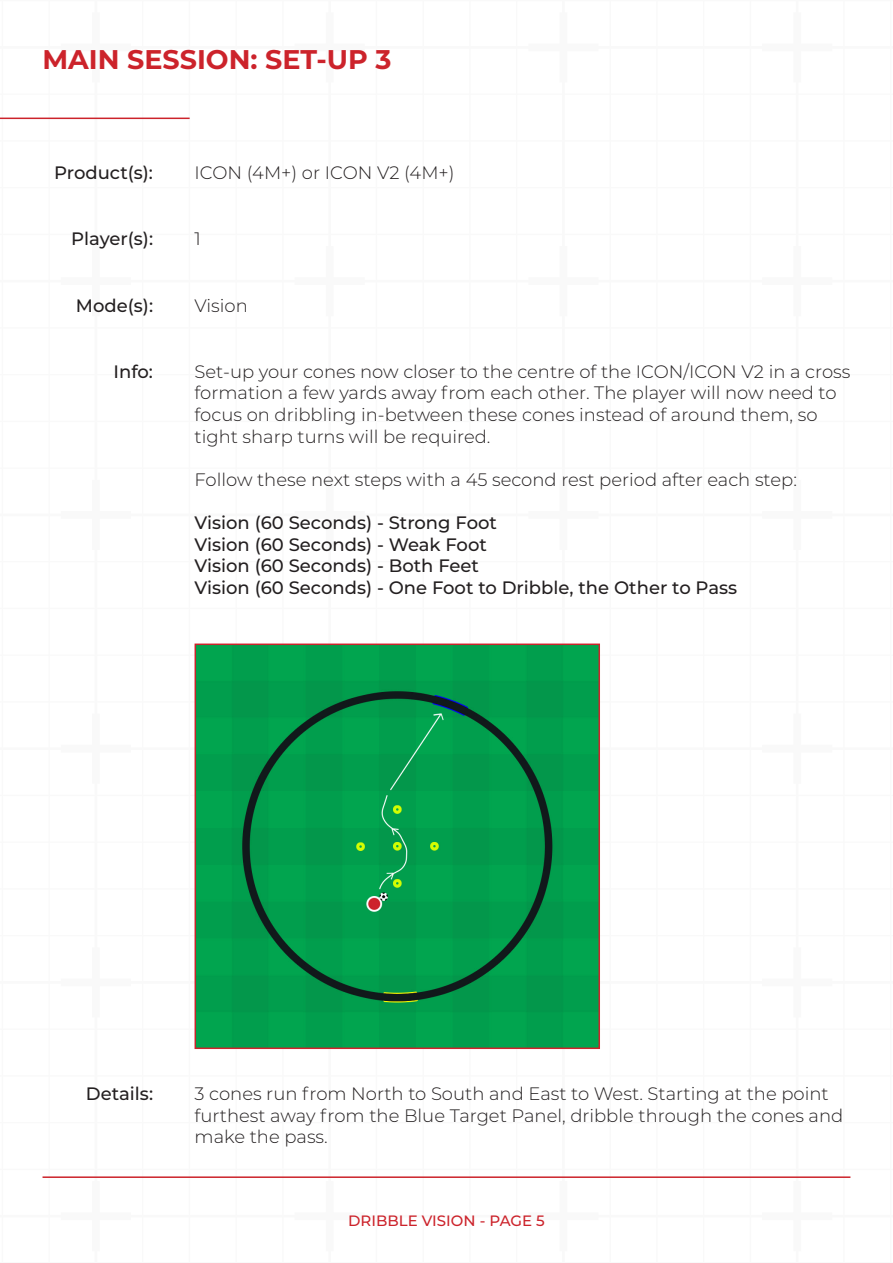
<style>
.page{position:relative;width:893px;height:1263px;background:#fff}
.page>*{position:absolute;margin:0;border:0;box-sizing:border-box;transform-origin:0 0}
.t1{font:700 27px "Montserrat";color:#cc232b}
.t2{font:300 18px/21.6px "Montserrat";color:#231f20}
.t3{font:500 18px "Montserrat";color:#231f20}
.t4{font:500 15px "Montserrat";color:#cc232b}
</style>
<div class="page">
<hr style="left:43px;top:1176px;width:807px;height:2px;background:#cc232b">
<hr style="left:0;top:118px;width:190px;height:1px;background:#cc232b">
<div style="left:198px;top:646px;width:399px;height:400px;background:#019e4d"></div>
<div style="left:195px;top:643px;width:405px;height:406px;border:2px solid #cc232b"></div>
<p class="t1" style="left:43px;top:40px;width:350px">MAIN SESSION: SET-UP 3</p>
<p class="t3" style="left:54px;top:160px;width:100px">Product(s):</p>
<p class="t3" style="left:71px;top:226px;width:83px">Player(s):</p>
<p class="t2" style="left:195px;top:161px;width:262px">ICON (4M+) or ICON V2 (4M+)</p>
<p class="t2" style="left:195px;top:228px;width:8px">1</p>
<p class="t3" style="left:76px;top:293px;width:79px">Mode(s):</p>
<p class="t2" style="left:195px;top:294px;width:55px">Vision</p>
<p class="t3" style="left:114px;top:359px;width:41px">Info:</p>
<p class="t2" style="left:195px;top:360px;width:657px">Set-up your cones now closer to the centre of the ICON/ICON V2 in a cross formation a few yards away from each other. The player will now need to focus on dribbling in-between these cones instead of around them, so tight sharp turns will be required.</p>
<p class="t2" style="left:195px;top:468px;width:604px">Follow these next steps with a 45 second rest period after each step:</p>
<p class="t3" style="left:195px;top:510px;width:304px">Vision (60 Seconds) - Strong Foot</p>
<p class="t3" style="left:195px;top:532px;width:294px">Vision (60 Seconds) - Weak Foot</p>
<p class="t3" style="left:195px;top:553px;width:286px">Vision (60 Seconds) - Both Feet</p>
<p class="t3" style="left:195px;top:575px;width:544px">Vision (60 Seconds) - One Foot to Dribble, the Other to Pass</p>
<p class="t3" style="left:86px;top:1081px;width:69px">Details:</p>
<p class="t2" style="left:195px;top:1082px;width:650px">3 cones run from North to South and East to West. Starting at the point furthest away from the Blue Target Panel, dribble through the cones and make the pass.</p>
<p class="t4" style="left:348px;top:1210px;width:198px">DRIBBLE VISION - PAGE 5</p>
</div>
